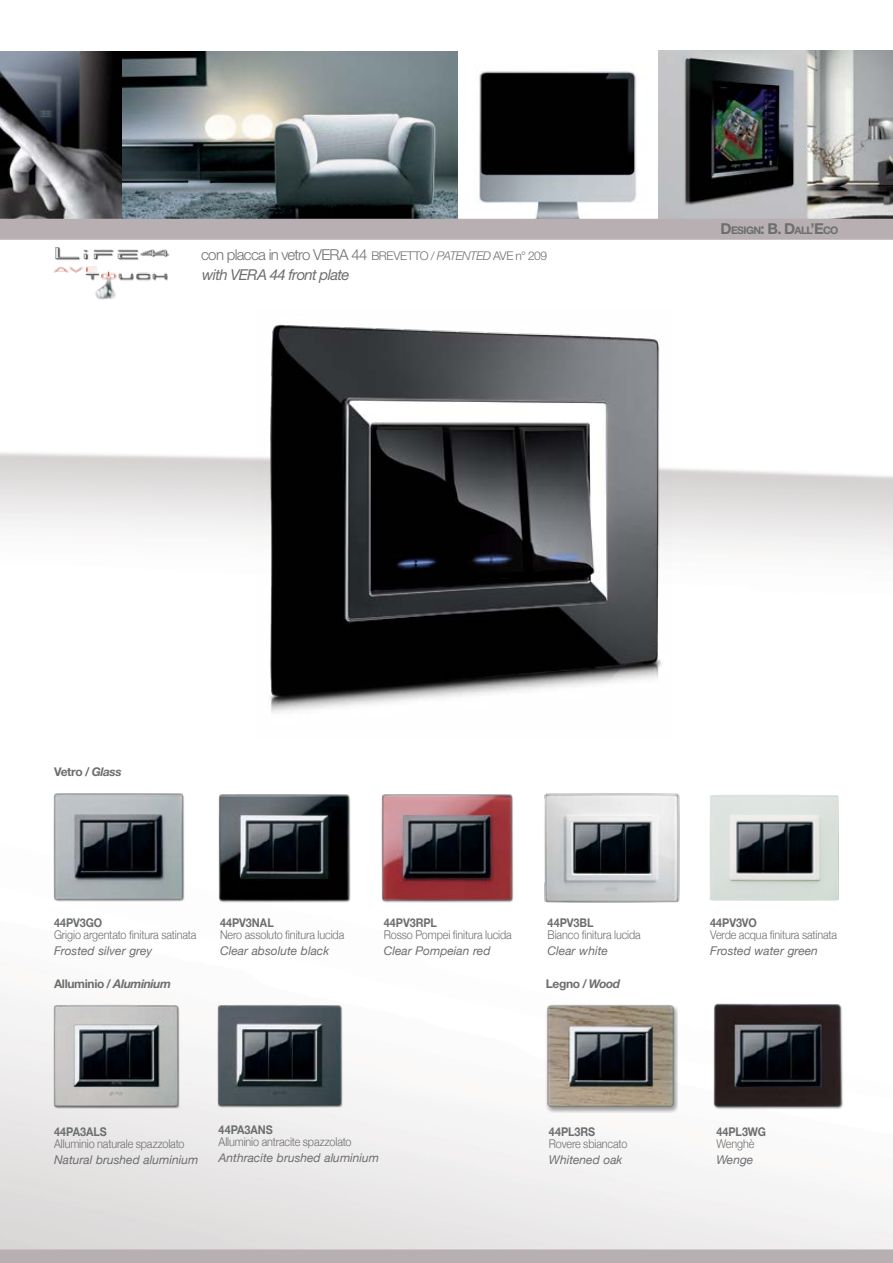
<style>
.page{position:relative;width:893px;height:1263px;background:#fff}
.page>*{position:absolute;margin:0;border:0;box-sizing:border-box;transform-origin:0 0}
.t1{font:300 15px/19.8px "Helvetica Neue LT Std";letter-spacing:-.045em;color:#6c6e70}
.t2{font:300 12px "Helvetica Neue";letter-spacing:-.01em;color:#6c6e70;scale:.9 1}
.t3{font:italic 12px "Helvetica Neue";color:#6c6e70}
.t4{font:700 12px "Helvetica Neue";letter-spacing:-.005em;color:#6c6e70;scale:.9 1}
.t5{font:700 12px "Helvetica Neue LT Std";letter-spacing:-.03em;color:#6c6e70}
.t6{font:700 10.5px "Helvetica Neue LT Std";letter-spacing:-.055em;color:#6c6e70}
.s1{font-size:12px}
.s2{font-style:italic;font-size:12px}
.s3{font-weight:400;font-style:italic}
.s4{font-size:15px}
.s5{font-style:italic}
</style>
<div class="page">
<img style="left:0;top:51px;width:893px;height:1185px">
<img style="left:0;top:52px;width:123px;height:167px">
<img style="left:459px;top:50px;width:434px;height:169px">
<img style="left:123px;top:52px;width:334px;height:167px">
<div style="left:0;top:219px;width:893px;height:21px;background:#b7afb1"></div>
<svg style="left:0;top:1236px;width:893px;height:27px;background:#cec8ca"></svg>
<img style="left:255px;top:310px;width:416px;height:429px">
<img style="left:52px;top:791px;width:134px;height:112px">
<img style="left:217px;top:791px;width:135px;height:113px">
<img style="left:539px;top:789px;width:144px;height:115px">
<img style="left:380px;top:791px;width:135px;height:113px">
<img style="left:709px;top:795px;width:130px;height:106px">
<img style="left:52px;top:1002px;width:129px;height:107px">
<img style="left:216px;top:1002px;width:128px;height:107px">
<img style="left:544px;top:1000px;width:133px;height:112px">
<img style="left:712px;top:1002px;width:131px;height:109px">
<img style="left:55px;top:247px;width:116px;height:23px">
<img style="left:52px;top:264px;width:117px;height:36px">
<p class="t1" style="left:201px;top:244px;width:347px">con placca in vetro VERA 44 <span class="s1">BREVETTO /</span> <span class="s2">PATENTED</span> <span class="s1">AVE n° 209 </span><span class="s3">with VERA 44 front plate</span></p>
<p class="t6" style="left:720px;top:224px;width:120px"><span class="s4">D</span>ESIGN<span class="s4">: B. D</span>ALL<span class="s4">’E</span>CO</p>
<p class="t5" style="left:54px;top:764px;width:69px">Vetro / <span class="s5">Glass</span></p>
<p class="t4" style="left:54px;top:912px;width:55px">44PV3GO</p>
<p class="t2" style="left:54px;top:925px;width:160px">Grigio argentato finitura satinata</p>
<p class="t3" style="left:54px;top:941px;width:100px">Frosted silver grey</p>
<p class="t4" style="left:220px;top:912px;width:61px">44PV3NAL</p>
<p class="t2" style="left:220px;top:925px;width:140px">Nero assoluto finitura lucida</p>
<p class="t3" style="left:220px;top:941px;width:111px">Clear absolute black</p>
<p class="t4" style="left:384px;top:912px;width:60px">44PV3RPL</p>
<p class="t2" style="left:384px;top:925px;width:144px">Rosso Pompei finitura lucida</p>
<p class="t3" style="left:384px;top:941px;width:108px">Clear Pompeian red</p>
<p class="t4" style="left:548px;top:912px;width:52px">44PV3BL</p>
<p class="t2" style="left:548px;top:925px;width:105px">Bianco finitura lucida</p>
<p class="t3" style="left:548px;top:941px;width:62px">Clear white</p>
<p class="t4" style="left:710px;top:912px;width:53px">44PV3VO</p>
<p class="t2" style="left:710px;top:925px;width:143px">Verde acqua finitura satinata</p>
<p class="t3" style="left:710px;top:941px;width:109px">Frosted water green</p>
<p class="t5" style="left:54px;top:976px;width:118px">Alluminio / <span class="s5">Aluminium</span></p>
<p class="t5" style="left:546px;top:976px;width:76px">Legno / <span class="s5">Wood</span></p>
<p class="t4" style="left:54px;top:1121px;width:60px">44PA3ALS</p>
<p class="t2" style="left:54px;top:1134px;width:146px">Alluminio naturale spazzolato</p>
<p class="t3" style="left:54px;top:1150px;width:146px">Natural brushed aluminium</p>
<p class="t4" style="left:219px;top:1118px;width:62px">44PA3ANS</p>
<p class="t2" style="left:219px;top:1132px;width:149px">Alluminio antracite spazzolato</p>
<p class="t3" style="left:219px;top:1148px;width:162px">Anthracite brushed aluminium</p>
<p class="t4" style="left:549px;top:1120px;width:53px">44PL3RS</p>
<p class="t2" style="left:549px;top:1134px;width:89px">Rovere sbiancato</p>
<p class="t3" style="left:549px;top:1150px;width:75px">Whitened oak</p>
<p class="t4" style="left:716px;top:1120px;width:57px">44PL3WG</p>
<p class="t2" style="left:716px;top:1133px;width:44px">Wenghè</p>
<p class="t3" style="left:716px;top:1150px;width:38px">Wenge</p>
</div>
